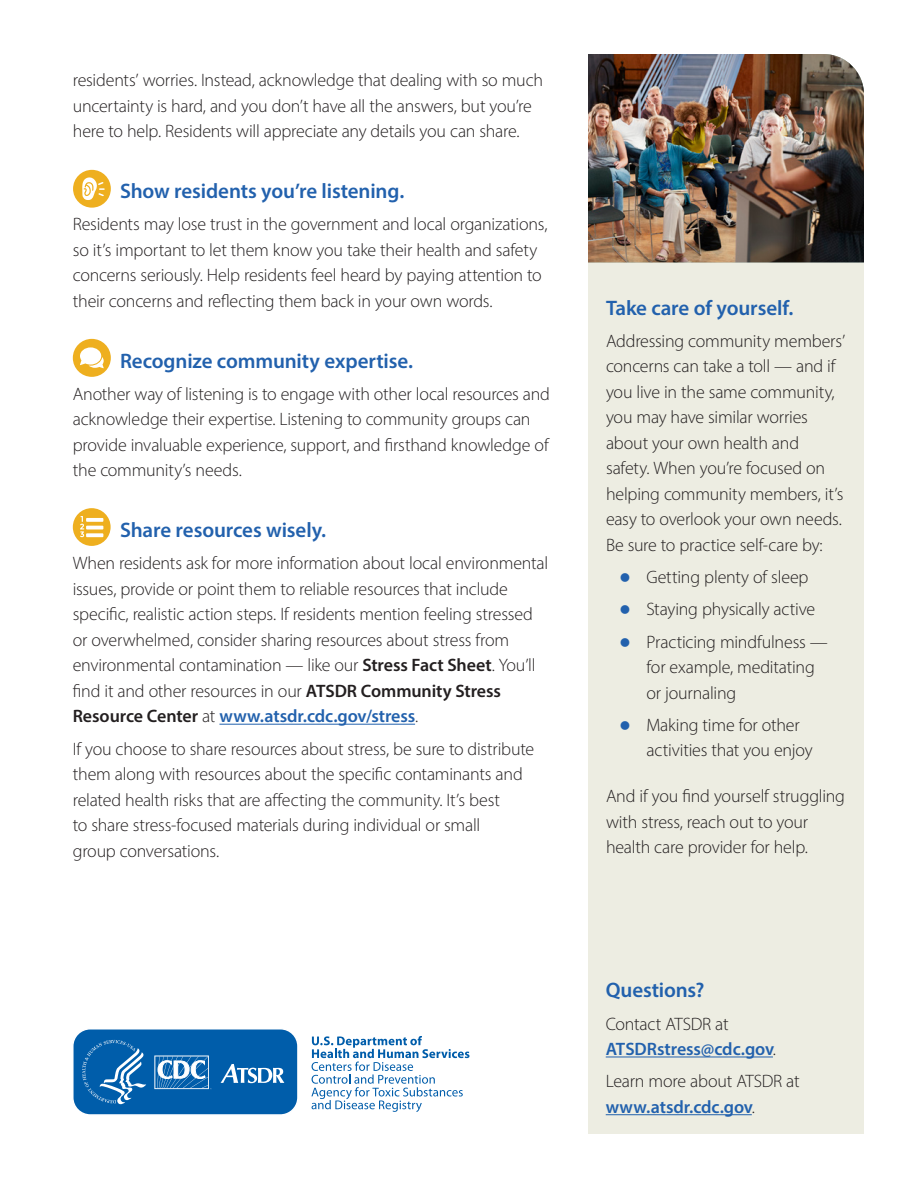
<style>
.page{position:relative;width:918px;height:1188px;background:#fff}
.page>*{position:absolute;margin:0;border:0;box-sizing:border-box;transform-origin:0 0}
.h3_w__icon{font:600 21px "Myriad Pro";letter-spacing:-.005em;color:#2261ad}
.body{font:300 18px/25.5px "Myriad Pro";letter-spacing:-.015em;color:#231f20}
.body-2{font:600 18px/25.5px "Myriad Pro";letter-spacing:-.005em;color:#2261ad}
.s1{font-weight:600}
.s2{font-weight:600;color:#2261ad}
.s3{font-weight:300;color:#231f20}
</style>
<div class="page">
<div style="left:588px;top:262px;width:276px;height:872px;background:#edede2"></div>
<hr style="left:219px;top:724px;width:196px;height:1px;background:#2261ad">
<div style="left:73px;top:508px;width:38px;height:38px;background:#eeaf1f;border-radius:50%"></div>
<svg style="left:86px;top:518px;width:17px;height:4px"></svg>
<hr style="left:86px;top:526px;width:17px;height:3px;background:#fff">
<svg style="left:86px;top:533px;width:17px;height:4px"></svg>
<svg style="left:80px;top:516px;width:4px;height:21px"></svg>
<div style="left:73px;top:339px;width:38px;height:38px;background:#eeaf1f;border-radius:50%"></div>
<svg style="left:80px;top:347px;width:24px;height:21px"></svg>
<img style="left:588px;top:54px;width:276px;height:208px">
<div style="left:73px;top:170px;width:38px;height:38px;background:#eeaf1f;border-radius:50%"></div>
<svg style="left:82px;top:177px;width:23px;height:23px"></svg>
<hr style="left:606px;top:1057px;width:167px;height:1px;background:#2261ad">
<hr style="left:606px;top:1114px;width:146px;height:1px;background:#2261ad">
<svg style="left:311px;top:1036px;width:159px;height:76px"></svg>
<svg style="left:73px;top:1029px;width:225px;height:86px;background:#2071b4"></svg>
<svg style="left:621px;top:573px;width:8px;height:9px"></svg>
<svg style="left:621px;top:606px;width:8px;height:8px"></svg>
<svg style="left:621px;top:638px;width:8px;height:9px"></svg>
<svg style="left:621px;top:721px;width:8px;height:9px"></svg>
<p class="body" style="left:73px;top:67px;width:472px">residents’ worries. Instead, acknowledge that dealing with so much uncertainty is hard, and you don’t have all the answers, but you’re here to help. Residents will appreciate any details you can share.</p>
<p class="h3_w__icon" style="left:120px;top:178px;width:286px">Show residents you’re listening.</p>
<p class="body" style="left:73px;top:211px;width:476px">Residents may lose trust in the government and local organizations, so it’s important to let them know you take their health and safety concerns seriously. Help residents feel heard by paying attention to their concerns and reflecting them back in your own words.</p>
<p class="h3_w__icon" style="left:120px;top:347px;width:295px">Recognize community expertise.</p>
<p class="body" style="left:73px;top:381px;width:479px">Another way of listening is to engage with other local resources and acknowledge their expertise. Listening to community groups can provide invaluable experience, support, and firsthand knowledge of the community’s needs.</p>
<p class="h3_w__icon" style="left:120px;top:517px;width:208px">Share resources wisely.</p>
<p class="body" style="left:73px;top:550px;width:477px">When residents ask for more information about local environmental issues, provide or point them to reliable resources that include specific, realistic action steps. If residents mention feeling stressed or overwhelmed, consider sharing resources about stress from environmental contamination — like our <span class="s1">Stress Fact Sheet</span>. You’ll find it and other resources in our <span class="s1">ATSDR Community Stress Resource Center</span> at <span class="s2">www.atsdr.cdc.gov/stress</span>.</p>
<p class="body" style="left:73px;top:736px;width:463px">If you choose to share resources about stress, be sure to distribute them along with resources about the specific contaminants and related health risks that are affecting the community. It’s best<br>to share stress-focused materials during individual or small<br>group conversations.</p>
<p class="h3_w__icon" style="left:606px;top:294px;width:189px">Take care of yourself.</p>
<p class="body" style="left:606px;top:328px;width:241px">Addressing community members’ concerns can take a toll — and if you live in the same community, you may have similar worries about your own health and safety. When you’re focused on helping community members, it’s easy to overlook your own needs.<br>Be sure to practice self-care by:</p>
<p class="body" style="left:646px;top:564px;width:163px">Getting plenty of sleep</p>
<p class="body" style="left:646px;top:597px;width:170px">Staying physically active</p>
<p class="body" style="left:646px;top:629px;width:183px">Practicing mindfulness — for example, meditating or journaling</p>
<p class="body" style="left:646px;top:712px;width:168px">Making time for other activities that you enjoy</p>
<p class="body" style="left:606px;top:783px;width:241px">And if you find yourself struggling with stress, reach out to your health care provider for help.</p>
<p class="h3_w__icon" style="left:606px;top:977px;width:100px">Questions?</p>
<p class="body-2" style="left:606px;top:1010px;width:172px"><span class="s3">Contact ATSDR at<br></span>ATSDRstress@cdc.gov<span class="s3">.</span></p>
<p class="body" style="left:606px;top:1069px;width:195px">Learn more about ATSDR at <span class="s2">www.atsdr.cdc.gov</span>.</p>
</div>
